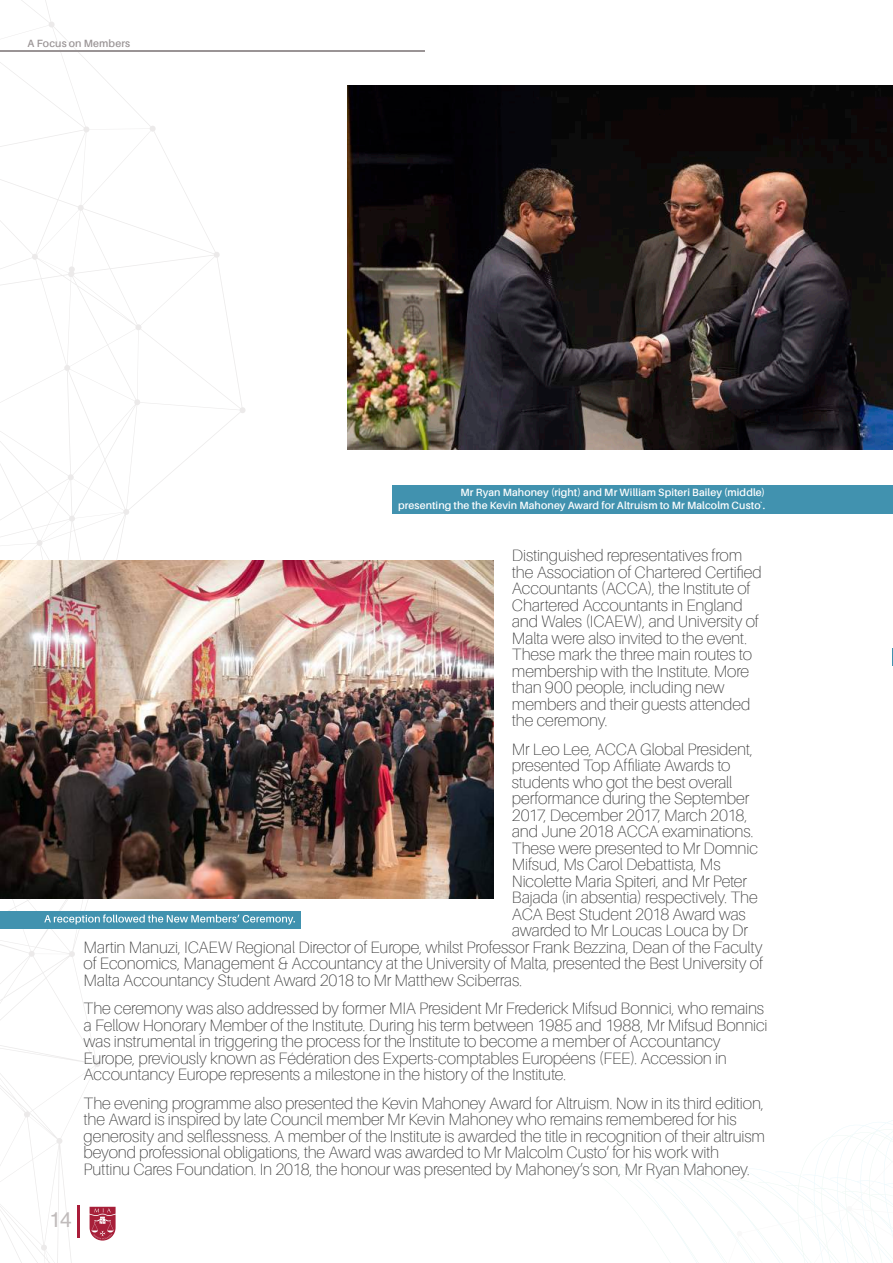
<style>
.page{position:relative;width:893px;height:1263px;background:#fff}
.page>*{position:absolute;margin:0;border:0;box-sizing:border-box;transform-origin:0 0}
.t1{font:21px "Helvetica LT Std";color:#c0bbbb}
.t2{font:100 16.5px/16.5px "Aileron";letter-spacing:-.01em;color:#383838}
.t3{font:600 10.5px/12.6px "Aileron";letter-spacing:.005em;color:#fff;text-align:right}
.t4{font:600 10.5px "Aileron";letter-spacing:.015em;color:#9a9495}
</style>
<div class="page">
<svg style="left:581px;top:1150px;width:162px;height:113px"></svg>
<svg style="left:743px;top:648px;width:150px;height:615px"></svg>
<svg style="left:0;top:0;width:246px;height:1263px"></svg>
<hr style="left:77px;top:1204px;width:3px;height:33px;background:#aa1d3a">
<svg style="left:90px;top:1207px;width:26px;height:33px"></svg>
<hr style="left:0;top:51px;width:425px;height:1px;background:#9a9495">
<img style="left:347px;top:85px;width:546px;height:364px">
<div style="left:393px;top:485px;width:500px;height:28px;background:#4192af"></div>
<div style="left:0;top:911px;width:301px;height:18px;background:#4192af"></div>
<svg style="left:44px;top:914px;width:251px;height:10px"></svg>
<img style="left:0;top:561px;width:493px;height:338px">
<p class="t4" style="left:28px;top:38px;width:104px">A Focus on Members</p>
<p class="t3" style="left:398px;top:486px;width:369px">Mr Ryan Mahoney (right) and Mr William Spiteri Bailey (middle)<br>presenting the the Kevin Mahoney Award for Altruism to Mr Malcolm Custo`.</p>
<p class="t2" style="left:512px;top:547px;width:251px">Distinguished representatives from the Association of Chartered Certified Accountants (ACCA), the Institute of Chartered Accountants in England and Wales (ICAEW), and University of Malta were also invited to the event.<br>These mark the three main routes to membership with the Institute. More than 900 people, including new members and their guests attended the ceremony.</p>
<p class="t2" style="left:512px;top:741px;width:243px">Mr Leo Lee, ACCA Global President,</p>
<p class="t2" style="left:512px;top:757px;width:220px">presented Top Affiliate Awards to</p>
<p class="t2" style="left:512px;top:774px;width:222px">students who got the best overall</p>
<p class="t2" style="left:512px;top:790px;width:239px">performance during the September</p>
<p class="t2" style="left:512px;top:807px;width:237px">2017, December 2017, March 2018,</p>
<p class="t2" style="left:512px;top:823px;width:243px">and June 2018 ACCA examinations.</p>
<p class="t2" style="left:512px;top:840px;width:248px">These were presented to Mr Domnic</p>
<p class="t2" style="left:512px;top:856px;width:210px">Mifsud, Ms Carol Debattista, Ms</p>
<p class="t2" style="left:512px;top:873px;width:237px">Nicolette Maria Spiteri, and Mr Peter</p>
<p class="t2" style="left:512px;top:889px;width:248px">Bajada (in absentia) respectively. The</p>
<p class="t2" style="left:512px;top:906px;width:235px">ACA Best Student 2018 Award was</p>
<p class="t2" style="left:512px;top:922px;width:238px">awarded to Mr Loucas Louca by Dr</p>
<p class="t2" style="left:84px;top:939px;width:681px">Martin Manuzi, ICAEW Regional Director of Europe, whilst Professor Frank Bezzina, Dean of the Faculty</p>
<p class="t2" style="left:84px;top:955px;width:681px">of Economics, Management &amp; Accountancy at the University of Malta, presented the Best University of</p>
<p class="t2" style="left:84px;top:972px;width:440px">Malta Accountancy Student Award 2018 to Mr Matthew Sciberras.</p>
<p class="t2" style="left:84px;top:1000px;width:686px">The ceremony was also addressed by former MIA President Mr Frederick Mifsud Bonnici, who remains a Fellow Honorary Member of the Institute. During his term between 1985 and 1988, Mr Mifsud Bonnici was instrumental in triggering the process for the Institute to become a member of Accountancy Europe, previously known as Fédération des Experts-comptables Européens (FEE). Accession in Accountancy Europe represents a milestone in the history of the Institute.</p>
<p class="t2" style="left:84px;top:1095px;width:683px">The evening programme also presented the Kevin Mahoney Award for Altruism. Now in its third edition, the Award is inspired by late Council member Mr Kevin Mahoney who remains remembered for his generosity and selflessness. A member of the Institute is awarded the title in recognition of their altruism beyond professional obligations, the Award was awarded to Mr Malcolm Custo’ for his work with Puttinu Cares Foundation. In 2018, the honour was presented by Mahoney’s son, Mr Ryan Mahoney.</p>
<p class="t1" style="left:49px;top:1207px;width:24px">14</p>
</div>
